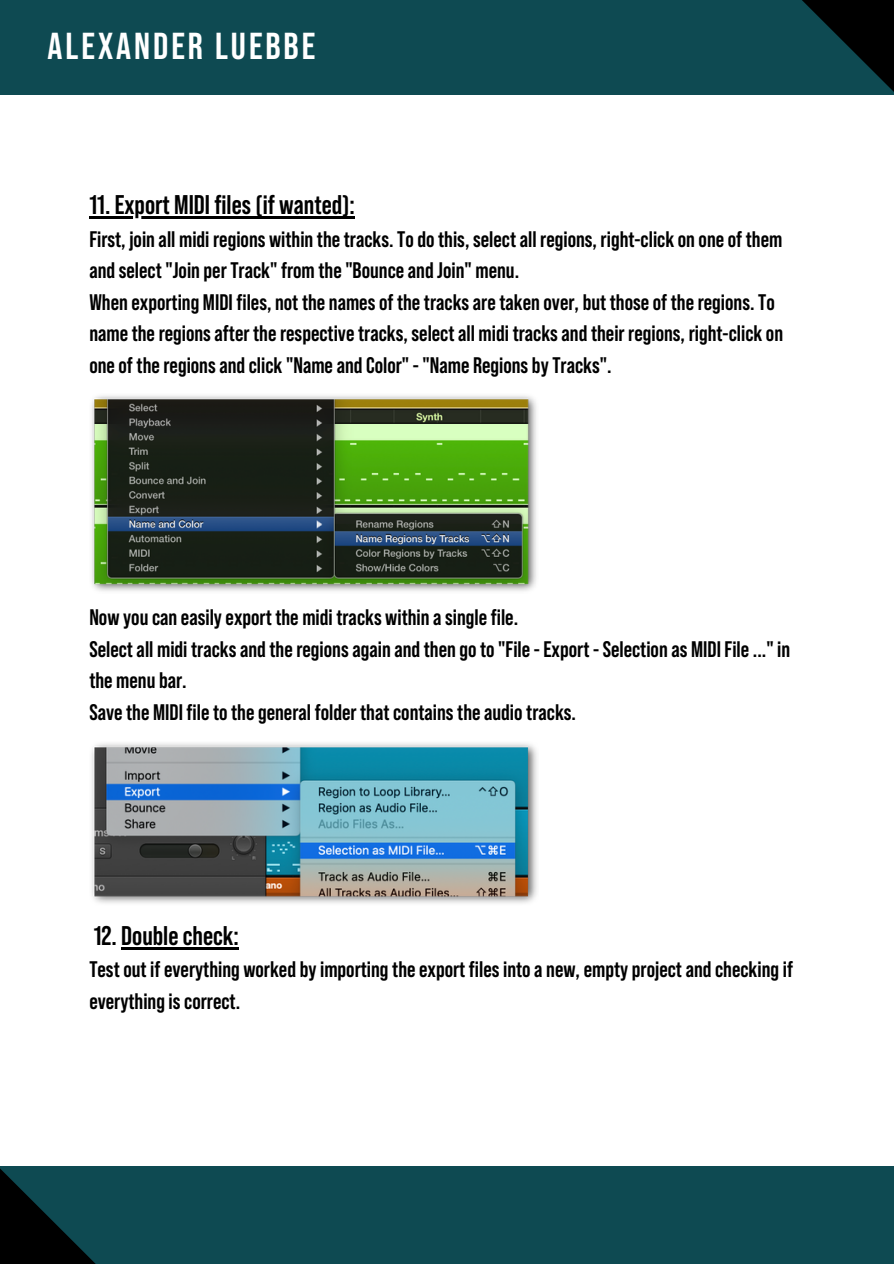
<style>
.page{position:relative;width:894px;height:1264px;background:#fff}
.page>*{position:absolute;margin:0;border:0;box-sizing:border-box;transform-origin:0 0}
.t1{font:700 37.5px "Bebas Neue Pro";letter-spacing:.08em;color:#fff}
.t2{font:700 27px "Bebas Neue Pro";color:#000}
.t3{font:700 22.5px/31.5px "Bebas Neue Pro";color:#000}
</style>
<div class="page">
<div style="left:0;top:1166px;width:893px;height:97px;background:#0e4a52"></div>
<div style="left:0;top:0;width:893px;height:95px;background:#0e4a52"></div>
<svg style="left:802px;top:0;width:91px;height:91px"></svg>
<svg style="left:0;top:1168px;width:95px;height:95px"></svg>
<hr style="left:89px;top:216px;width:266px;height:3px;background:#000">
<hr style="left:121px;top:946px;width:118px;height:3px;background:#000">
<img style="left:92px;top:395px;width:444px;height:196px">
<img style="left:91px;top:743px;width:446px;height:160px">
<p class="t1" style="left:48px;top:22px;width:269px">ALEXANDER LUEBBE</p>
<p class="t2" style="left:89px;top:187px;width:267px">11. Export MIDI files (if wanted):</p>
<h1 class="t3" style="left:89px;top:222px;width:694px">First, join all midi regions within the tracks. To do this, select all regions, right-click on one of them and select "Join per Track" from the "Bounce and Join" menu.</h1>
<p class="t3" style="left:89px;top:285px;width:695px">When exporting MIDI files, not the names of the tracks are taken over, but those of the regions. To name the regions after the respective tracks, select all midi tracks and their regions, right-click on one of the regions and click "Name and Color" - "Name Regions by Tracks".</p>
<p class="t3" style="left:89px;top:600px;width:430px">Now you can easily export the midi tracks within a single file.</p>
<p class="t3" style="left:89px;top:631px;width:702px">Select all midi tracks and the regions again and then go to "File - Export - Selection as MIDI File ..." in the menu bar.</p>
<p class="t3" style="left:89px;top:694px;width:488px">Save the MIDI file to the general folder that contains the audio tracks.</p>
<p class="t2" style="left:94px;top:917px;width:147px">12. Double check:</p>
<p class="t3" style="left:89px;top:952px;width:705px">Test out if everything worked by importing the export files into a new, empty project and checking if everything is correct.</p>
</div>
